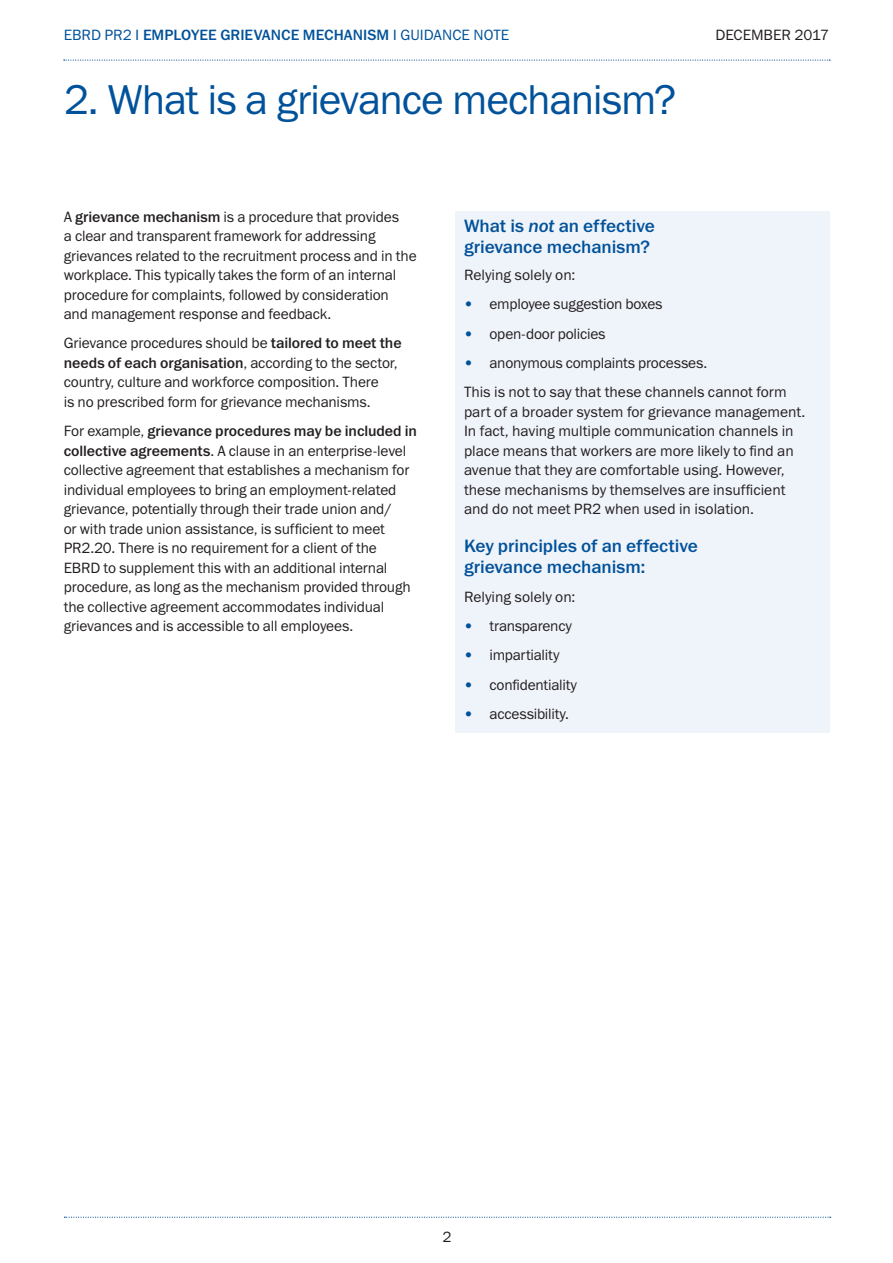
<style>
.page{position:relative;width:893px;height:1263px;background:#fff}
.page>*{position:absolute;margin:0;border:0;box-sizing:border-box;transform-origin:0 0}
.t1{font:42px "Franklin Gothic Book ITC";letter-spacing:-.03em;color:#01529a}
.t2{font:18px/21px "Franklin Gothic Medium ITC";letter-spacing:-.005em;color:#01529a}
.t3{font:15px/19.5px "Franklin Gothic Book ITC";letter-spacing:-.01em;color:#231f20}
.t4{font:15px "Franklin Gothic Medium ITC";letter-spacing:-.005em;color:#231f20}
.t5{font:15px "Franklin Gothic Medium ITC";color:#01529a}
.s1{font-family:"Franklin Gothic Book ITC"}
.s2{font-family:"Franklin Gothic Medium ITC"}
.s3{font-style:italic}
.s4{color:#01529a}
</style>
<div class="page">
<svg style="left:64px;top:1217px;width:767px;height:1px"></svg>
<svg style="left:64px;top:60px;width:766px;height:1px"></svg>
<div style="left:455px;top:211px;width:375px;height:522px;background:#eff3fa"></div>
<p class="t5" style="left:64px;top:26px;width:447px"><span class="s1">EBRD PR2</span> | EMPLOYEE GRIEVANCE MECHANISM | <span class="s1">GUIDANCE NOTE</span></p>
<p class="t3" style="left:715px;top:25px;width:115px">DECEMBER 2017</p>
<h1 class="t1" style="left:64px;top:73px;width:614px">2. What is a grievance mechanism?</h1>
<p class="t3" style="left:64px;top:206px;width:354px">A <span class="s2">grievance mechanism</span> is a procedure that provides<br>a clear and transparent framework for addressing grievances related to the recruitment process and in the workplace. This typically takes the form of an internal procedure for complaints, followed by consideration and management response and feedback.</p>
<p class="t3" style="left:64px;top:333px;width:339px">Grievance procedures should be <span class="s2">tailored to meet the</span></p>
<p class="t4" style="left:64px;top:354px;width:335px">needs of each organisation<span class="s1">, according to the sector,</span></p>
<p class="t3" style="left:64px;top:372px;width:316px">country, culture and workforce composition. There is no prescribed form for grievance mechanisms.</p>
<p class="t4" style="left:64px;top:422px;width:355px"><span class="s1">For example,</span> grievance procedures may be included in</p>
<p class="t3" style="left:64px;top:440px;width:349px"><span class="s2">collective agreements</span>. A clause in an enterprise-level collective agreement that establishes a mechanism for individual employees to bring an employment-related grievance, potentially through their trade union and/<br>or with trade union assistance, is sufficient to meet PR2.20. There is no requirement for a client of the EBRD to supplement this with an additional internal procedure, as long as the mechanism provided through the collective agreement accommodates individual grievances and is accessible to all employees.</p>
<p class="t2" style="left:464px;top:216px;width:192px">What is <span class="s3">not</span> an effective grievance mechanism?</p>
<p class="t3" style="left:464px;top:265px;width:113px">Relying solely on:</p>
<p class="t3" style="left:464px;top:294px;width:200px"><span class="s4">•</span> employee suggestion boxes</p>
<p class="t3" style="left:464px;top:323px;width:143px"><span class="s4">•</span> open-door policies</p>
<p class="t3" style="left:464px;top:348px;width:324px;line-height:29.2px"><span class="s4">•</span> anonymous complaints processes.<br>This is not to say that these channels cannot form</p>
<p class="t3" style="left:464px;top:401px;width:343px">part of a broader system for grievance management.<br>In fact, having multiple communication channels in place means that workers are more likely to find an avenue that they are comfortable using. However, these mechanisms by themselves are insufficient and do not meet PR2 when used in isolation.</p>
<p class="t2" style="left:464px;top:536px;width:235px">Key principles of an effective grievance mechanism:</p>
<p class="t3" style="left:464px;top:587px;width:113px">Relying solely on:</p>
<p class="t3" style="left:464px;top:616px;width:109px"><span class="s4">•</span> transparency</p>
<p class="t3" style="left:464px;top:645px;width:97px"><span class="s4">•</span> impartiality</p>
<p class="t3" style="left:464px;top:674px;width:114px"><span class="s4">•</span> confidentiality</p>
<p class="t3" style="left:464px;top:704px;width:107px"><span class="s4">•</span> accessibility.</p>
<p class="t3" style="left:443px;top:1226px;width:10px">2</p>
</div>
